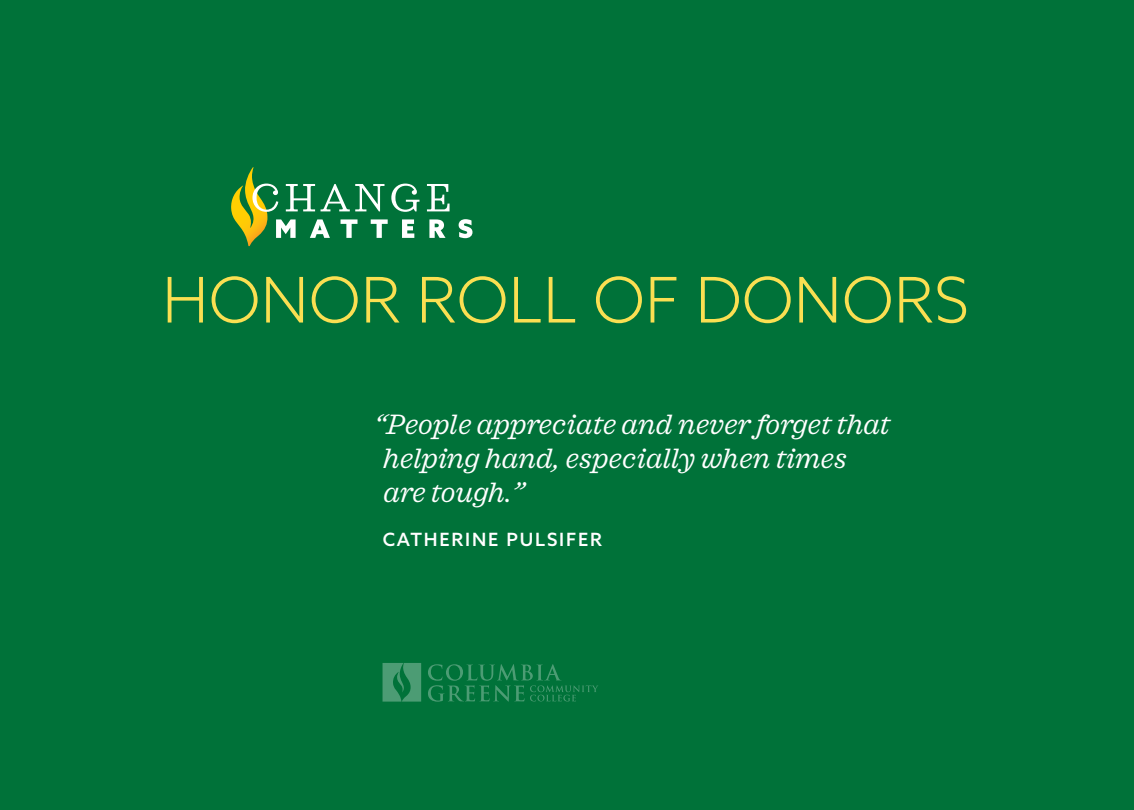
<style>
.page{position:relative;width:1134px;height:810px;background:#007239}
.page>*{position:absolute;margin:0;border:0;box-sizing:border-box;transform-origin:0 0}
.t1{font:300 63px "Azo Sans";color:#fadf52}
.t2{font:italic 28.5px/34.2px "Sagona";color:#fff}
.t3{font:500 18.3px "Azo Sans";letter-spacing:.1em;color:#fff}
</style>
<div class="page">
<svg style="left:427px;top:184px;width:23px;height:27px"></svg>
<svg style="left:231px;top:167px;width:188px;height:79px"></svg>
<svg style="left:429px;top:219px;width:17px;height:19px"></svg>
<svg style="left:459px;top:219px;width:13px;height:19px"></svg>
<svg style="left:428px;top:664px;width:170px;height:38px"></svg>
<svg style="left:383px;top:663px;width:38px;height:39px"></svg>
<p class="t1" style="left:162px;top:259px;width:808px">HONOR ROLL OF DONORS</p>
<p class="t2" style="left:383px;top:407px;width:509px;text-indent:-9px">“People appreciate and never forget that helping hand, especially when times are tough.”</p>
<p class="t3" style="left:383px;top:527px;width:221px">CATHERINE PULSIFER</p>
</div>
